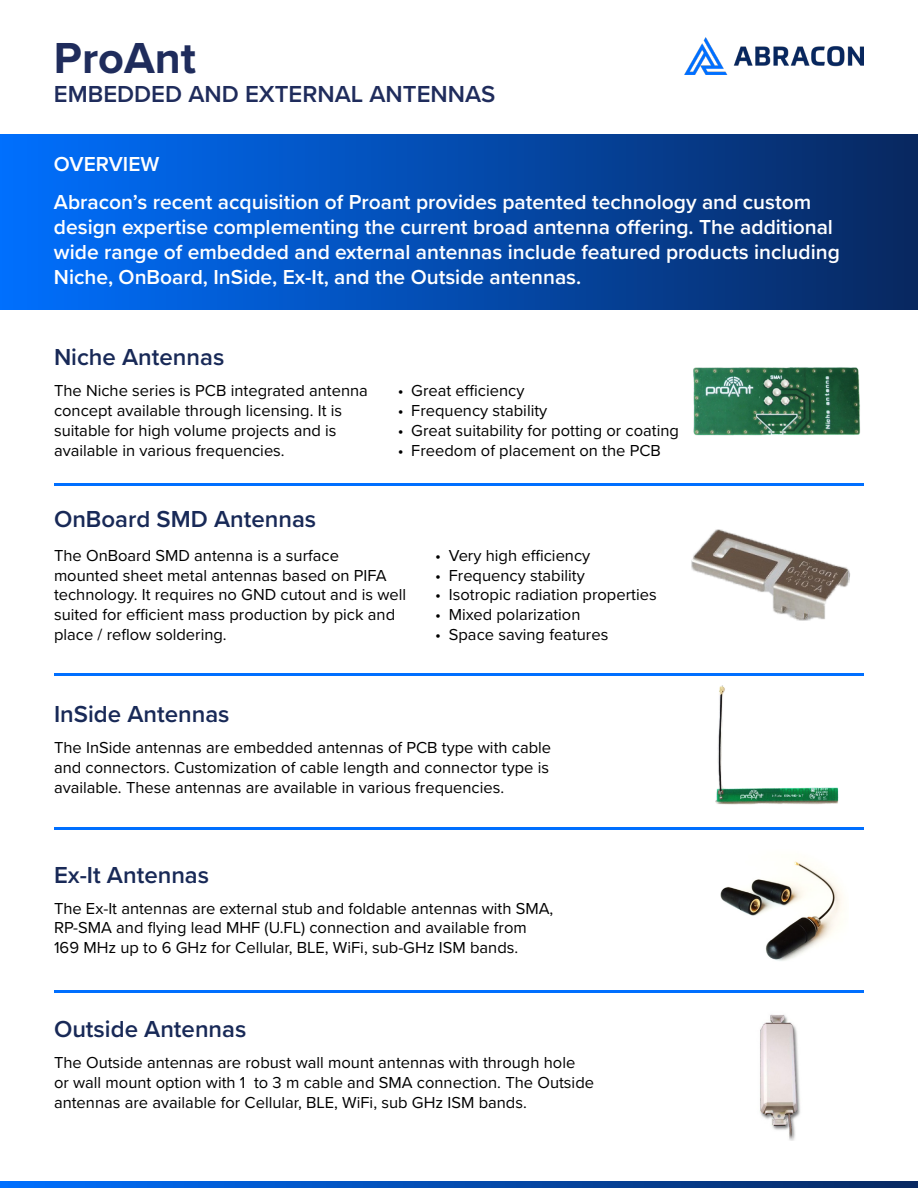
<style>
.page{position:relative;width:918px;height:1188px;background:#fff}
.page>*{position:absolute;margin:0;border:0;box-sizing:border-box;transform-origin:0 0}
.t1{font:700 45px "Proxima Nova";color:#1f2c5c}
.t2{font:600 24px "Proxima Nova";color:#182957}
.t3{font:600 24px "Proxima Nova";color:#1f2c5c}
.t4{font:600 21px/25.2px "Proxima Nova";color:#fff}
.t5{font:16.5px/19.8px "Proxima Nova";color:#000}
</style>
<div class="page">
<div style="left:0;top:134px;width:918px;height:176px;background:linear-gradient(to right,#0070fe,#08285f)"></div>
<hr style="left:54px;top:483px;width:810px;height:2px;background:#006fff">
<hr style="left:54px;top:673px;width:810px;height:2px;background:#006fff">
<img style="left:693px;top:367px;width:167px;height:69px">
<img style="left:691px;top:529px;width:159px;height:92px">
<img style="left:715px;top:685px;width:124px;height:120px">
<hr style="left:54px;top:827px;width:810px;height:3px;background:#006fff">
<hr style="left:54px;top:991px;width:810px;height:2px;background:#006fff">
<img style="left:760px;top:1014px;width:40px;height:126px">
<img style="left:720px;top:861px;width:123px;height:100px">
<img style="left:684px;top:38px;width:180px;height:37px">
<svg style="left:0;top:1182px;width:918px;height:6px;background:#034caf"></svg>
<p class="t1" style="left:54px;top:24px;width:144px">ProAnt</p>
<p class="t3" style="left:54px;top:76px;width:443px">EMBEDDED AND EXTERNAL ANTENNAS</p>
<p class="t4" style="left:54px;top:151px;width:107px">OVERVIEW</p>
<p class="t4" style="left:54px;top:189px;width:787px">Abracon’s recent acquisition of Proant provides patented technology and custom design expertise complementing the current broad antenna offering. The additional wide range of embedded and external antennas include featured products including Niche, OnBoard, InSide, Ex-It, and the Outside antennas.</p>
<p class="t2" style="left:54px;top:339px;width:172px">Niche Antennas</p>
<p class="t5" style="left:54px;top:380px;width:315px">The Niche series is PCB integrated antenna concept available through licensing. It is suitable for high volume projects and is available in various frequencies.</p>
<p class="t5" style="left:398px;top:380px;width:128px">• Great efficiency</p>
<p class="t5" style="left:398px;top:400px;width:151px">• Frequency stability</p>
<p class="t5" style="left:398px;top:420px;width:283px">• Great suitability for potting or coating</p>
<p class="t5" style="left:398px;top:440px;width:265px">• Freedom of placement on the PCB</p>
<p class="t2" style="left:54px;top:501px;width:264px">OnBoard SMD Antennas</p>
<p class="t5" style="left:54px;top:545px;width:354px">The OnBoard SMD antenna is a surface mounted sheet metal antennas based on PIFA technology. It requires no GND cutout and is well suited for efficient mass production by pick and place / reflow soldering.</p>
<p class="t5" style="left:435px;top:545px;width:156px">• Very high efficiency</p>
<p class="t5" style="left:435px;top:564px;width:151px">• Frequency stability</p>
<p class="t5" style="left:435px;top:584px;width:223px">• Isotropic radiation properties</p>
<p class="t5" style="left:435px;top:604px;width:147px">• Mixed polarization</p>
<p class="t5" style="left:435px;top:624px;width:175px">• Space saving features</p>
<p class="t2" style="left:54px;top:696px;width:177px">InSide Antennas</p>
<p class="t5" style="left:54px;top:737px;width:499px">The InSide antennas are embedded antennas of PCB type with cable and connectors. Customization of cable length and connector type is available. These antennas are available in various frequencies.</p>
<p class="t2" style="left:54px;top:857px;width:157px">Ex-It Antennas</p>
<p class="t5" style="left:54px;top:898px;width:501px">The Ex-It antennas are external stub and foldable antennas with SMA,<br>RP-SMA and flying lead MHF (U.FL) connection and available from<br>169 MHz up to 6 GHz for Cellular, BLE, WiFi, sub-GHz ISM bands.</p>
<p class="t2" style="left:54px;top:1011px;width:194px">Outside Antennas</p>
<p class="t5" style="left:54px;top:1052px;width:542px">The Outside antennas are robust wall mount antennas with through hole or wall mount option with 1 to 3 m cable and SMA connection. The Outside antennas are available for Cellular, BLE, WiFi, sub GHz ISM bands.</p>
</div>
